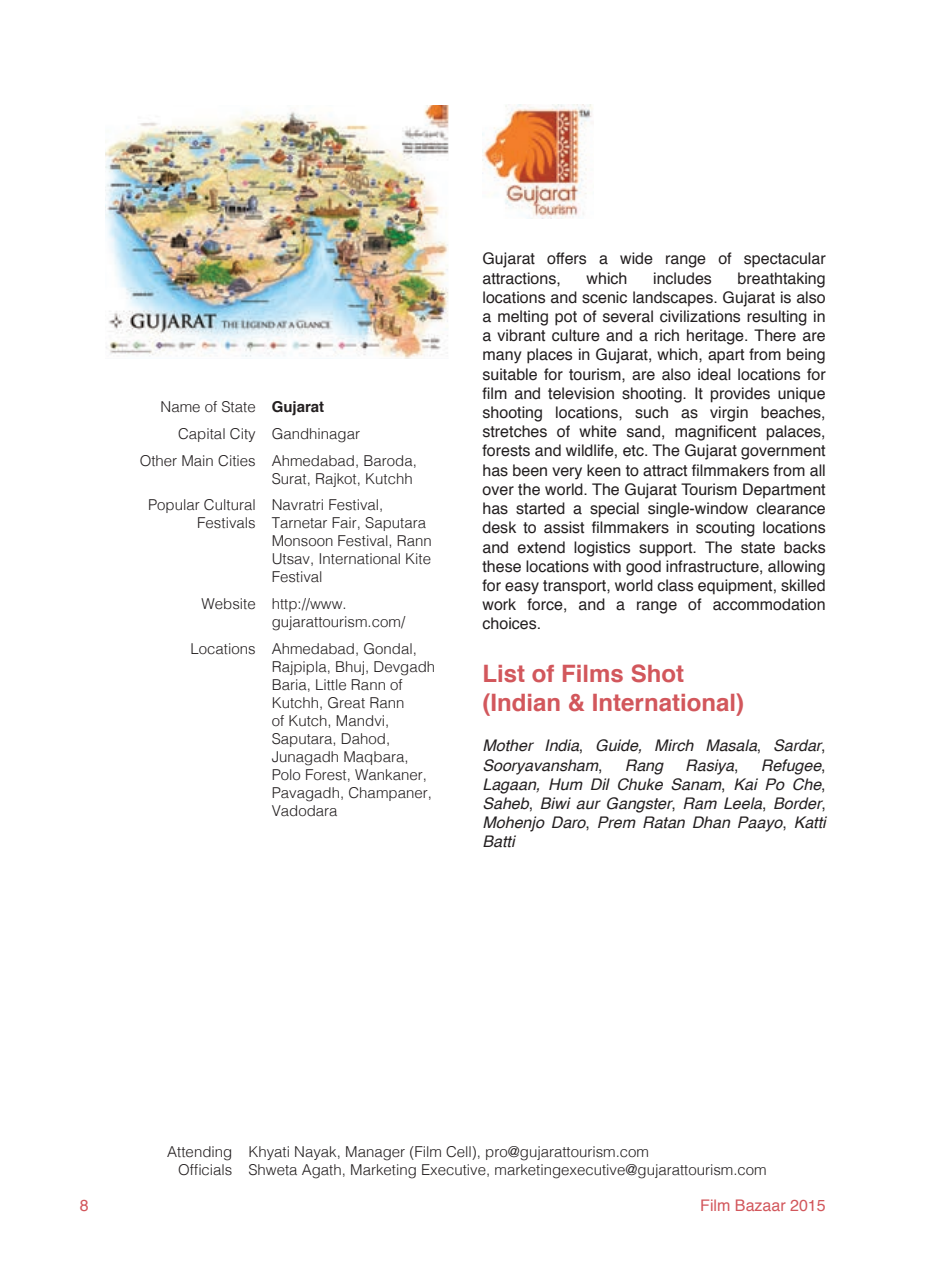
<style>
.page{position:relative;width:931px;height:1288px;background:#fff}
.page>*{position:absolute;margin:0;border:0;box-sizing:border-box;transform-origin:0 0}
.t1{font:700 24px/28.8px "Helvetica";color:#d2575c}
.t2{font:16px/19.2px "Helvetica";color:#231f20}
.t3{font:italic 16px/19.2px "Helvetica";color:#231f20}
.t4{font:16px "Helvetica";color:#d2575c}
.t5{font:300 15px/18px "Helvetica";color:#231f20}
.s1{font-weight:700}
.s2{font-style:normal}
</style>
<div class="page">
<img style="left:105px;top:105px;width:343px;height:254px">
<img style="left:482px;top:105px;width:111px;height:113px">
<p class="t5" style="left:160px;top:396px;width:165px">Name of State <span class="s1">Gujarat</span></p>
<p class="t5" style="left:178px;top:423px;width:183px">Capital City Gandhinagar</p>
<p class="t5" style="left:140px;top:450px;width:278px">Other Main Cities Ahmedabad, Baroda,</p>
<p class="t5" style="left:271px;top:468px;width:142px">Surat, Rajkot, Kutchh</p>
<p class="t5" style="left:148px;top:495px;width:109px;text-align:right">Popular Cultural<br>Festivals</p>
<p class="t5" style="left:271px;top:495px;width:162px">Navratri Festival,<br>Tarnetar Fair, Saputara<br>Monsoon Festival, Rann<br>Utsav, International Kite<br>Festival</p>
<p class="t5" style="left:271px;top:594px;width:135px;text-indent:-70px">Website http://www. gujarattourism.com/</p>
<p class="t5" style="left:271px;top:638px;width:165px;text-indent:-81px">Locations Ahmedabad, Gondal,<br>Rajpipla, Bhuj, Devgadh<br>Baria, Little Rann of<br>Kutchh, Great Rann<br>of Kutch, Mandvi,<br>Saputara, Dahod,<br>Junagadh Maqbara,<br>Polo Forest, Wankaner,<br>Pavagadh, Champaner,<br>Vadodara</p>
<p class="t2" style="left:482px;top:250px;width:344px">Gujarat offers a wide range of spectacular attractions,</p>
<p class="t2" style="left:482px;top:269px;width:344px;text-align:justify;text-indent:255px">breathtaking locations and scenic landscapes. Gujarat is also a melting pot of several civilizations resulting in a vibrant culture and a rich heritage. There are many places in Gujarat, which, apart from being suitable for tourism, are also ideal locations for film and television shooting. It provides unique shooting locations, such as virgin beaches, stretches of white sand, magnificent palaces, forests and wildlife, etc. The Gujarat government has been very keen to attract filmmakers from all over the world. The Gujarat Tourism Department has started a special single-window clearance desk to assist filmmakers in scouting locations and extend logistics support. The state backs these locations with good infrastructure, allowing for easy transport, world class equipment, skilled work force, and a range of accommodation choices.</p>
<h1 class="t1" style="left:482px;top:659px;width:263px">List of Films Shot (Indian &amp; International)</h1>
<p class="t3" style="left:482px;top:736px;width:344px">Mother India<span class="s2">,</span> Guide, Mirch Masala<span class="s2">,</span> Sardar<span class="s2">,<br></span>Sooryavansham<span class="s2">,</span></p>
<p class="t2" style="left:586px;top:269px;width:42px">which</p>
<p class="t2" style="left:653px;top:269px;width:60px">includes</p>
<p class="t3" style="left:482px;top:755px;width:345px;text-align:justify;text-indent:278px">Refugee<span class="s2">, </span>Lagaan, Hum Dil Chuke Sanam<span class="s2">,</span> Kai Po Che<span class="s2">, </span>Saheb<span class="s2">,</span> Biwi aur Gangster<span class="s2">,</span> Ram Leela<span class="s2">,</span> Border<span class="s2">, </span>Mohenjo Daro<span class="s2">,</span> Prem Ratan Dhan Paayo<span class="s2">,</span> Katti Batti</p>
<p class="t3" style="left:624px;top:755px;width:40px">Rang</p>
<p class="t3" style="left:685px;top:755px;width:55px">Rasiya<span class="s2">,</span></p>
<p class="t5" style="left:167px;top:1141px;width:67px;text-align:right">Attending<br>Officials</p>
<p class="t5" style="left:248px;top:1141px;width:519px">Khyati Nayak, Manager (Film Cell), pro@gujarattourism.com<br>Shweta Agath, Marketing Executive, marketingexecutive@gujarattourism.com</p>
<p class="t4" style="left:80px;top:1193px;width:10px">8</p>
<p class="t4" style="left:700px;top:1193px;width:127px">Film Bazaar 2015</p>
</div>
